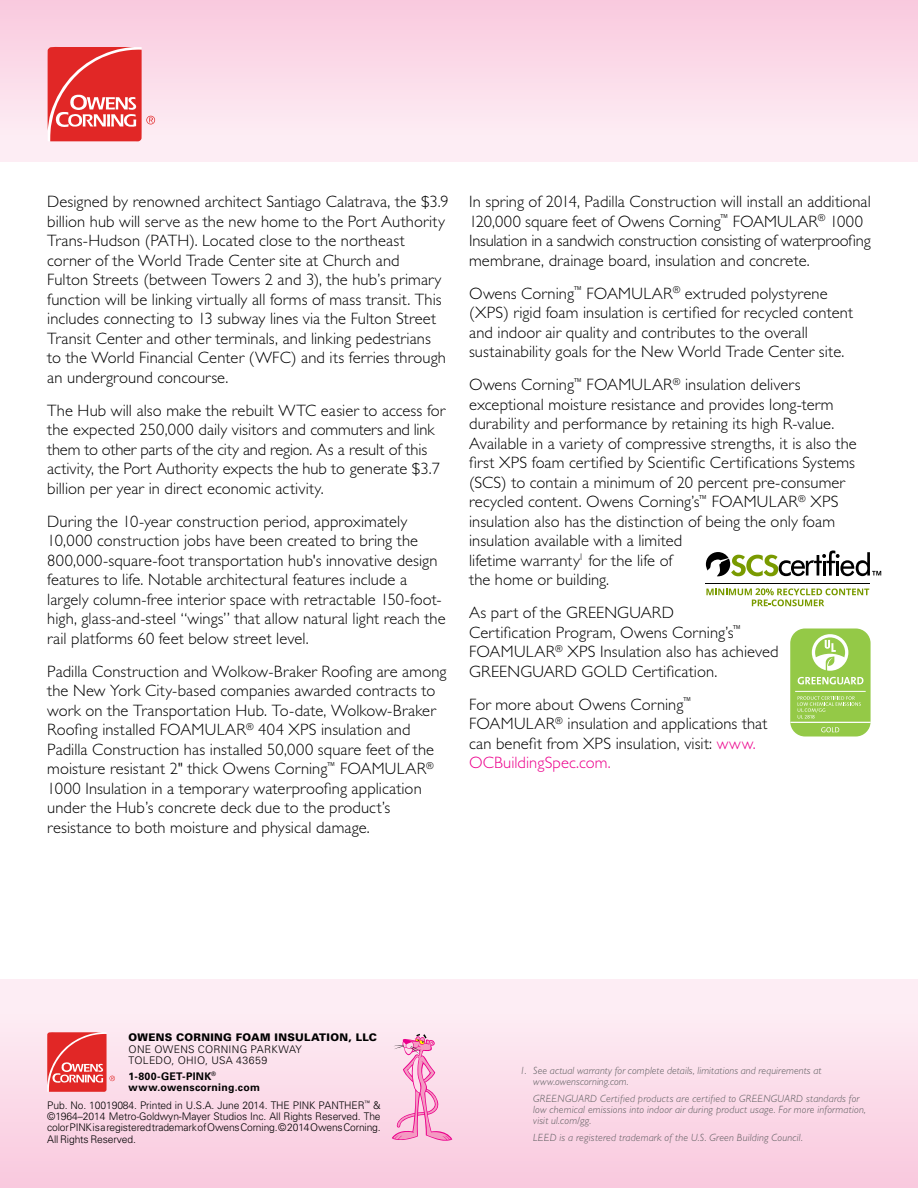
<style>
.page{position:relative;width:918px;height:1188px;background:#fff}
.page>*{position:absolute;margin:0;border:0;box-sizing:border-box;transform-origin:0 0}
.t1{font:300 16.5px/19.5px "Gill Sans Std";letter-spacing:.005em;color:#000}
.t2{font:italic 300 10.5px/11.2px "Gill Sans Std";letter-spacing:.02em;color:#58595b}
.t3{font:300 10.5px/11.2px "Univers LT Std";letter-spacing:-.01em;color:#000;text-align:justify}
.t4{font:300 10.5px/11.2px "Univers LT Std";letter-spacing:.025em;color:#000}
.t5{font:700 10.5px/11.2px "Univers LT Std";letter-spacing:.025em;color:#000}
.t6{font:900 10.5px "Univers LT Std";letter-spacing:.03em;color:#000}
.s1{color:#ec008c}
</style>
<div class="page">
<div style="left:0;top:979px;width:918px;height:209px;background:linear-gradient(to bottom,#fef2f7,#f9c9de)"></div>
<div style="left:0;top:0;width:918px;height:162px;background:linear-gradient(to bottom,#f9cade,#fef1f7)"></div>
<svg style="left:48px;top:47px;width:107px;height:94px;background:#e85b5b"></svg>
<hr style="left:706px;top:583px;width:164px;height:1px;background:#000">
<svg style="left:706px;top:551px;width:175px;height:25px"></svg>
<svg style="left:706px;top:588px;width:163px;height:18px"></svg>
<div style="left:790px;top:628px;width:81px;height:108px;background:#94c947;border-radius:15px"></div>
<hr style="left:790px;top:722px;width:81px;height:1px;background:#fff">
<svg style="left:821px;top:727px;width:18px;height:5px"></svg>
<svg style="left:812px;top:634px;width:36px;height:37px"></svg>
<svg style="left:798px;top:696px;width:63px;height:23px"></svg>
<hr style="left:795px;top:691px;width:71px;height:1px;background:#fff">
<svg style="left:798px;top:677px;width:65px;height:7px"></svg>
<svg style="left:47px;top:1032px;width:68px;height:60px;background:#e85c5d"></svg>
<svg style="left:392px;top:1034px;width:60px;height:107px;background:#f7bbd8"></svg>
<p class="t1" style="left:47px;top:192px;width:403px">Designed by renowned architect Santiago Calatrava, the $3.9 billion hub will serve as the new home to the Port Authority Trans-Hudson (PATH). Located close to the northeast corner of the World Trade Center site at Church and<br>Fulton Streets (between Towers 2 and 3), the hub’s primary function will be linking virtually all forms of mass transit. This includes connecting to 13 subway lines via the Fulton Street Transit Center and other terminals, and linking pedestrians to the World Financial Center (WFC) and its ferries through an underground concourse.</p>
<p class="t1" style="left:47px;top:400px;width:400px">The Hub will also make the rebuilt WTC easier to access for the expected 250,000 daily visitors and commuters and link them to other parts of the city and region. As a result of this activity, the Port Authority expects the hub to generate $3.7 billion per year in direct economic activity.</p>
<p class="t1" style="left:47px;top:511px;width:400px">During the 10-year construction period, approximately 10,000 construction jobs have been created to bring the 800,000-square-foot transportation hub's innovative design features to life. Notable architectural features include a largely column-free interior space with retractable 150-foot&shy;high, glass-and-steel “wings” that allow natural light reach the rail platforms 60 feet below street level.</p>
<p class="t1" style="left:47px;top:661px;width:401px">Padilla Construction and Wolkow-Braker Roofing are among the New York City-based companies awarded contracts to work on the Transportation Hub. To-date, Wolkow-Braker Roofing installed FOAMULAR<sup>®</sup> 404 XPS insulation and Padilla Construction has installed 50,000 square feet of the moisture resistant 2" thick Owens Corning<sup>™</sup> FOAMULAR<sup>® </sup>1000 Insulation in a temporary waterproofing application under the Hub’s concrete deck due to the product’s resistance to both moisture and physical damage.</p>
<p class="t1" style="left:469px;top:192px;width:403px">In spring of 2014, Padilla Construction will install an additional 120,000 square feet of Owens Corning<sup>™</sup> FOAMULAR<sup>®</sup> 1000<br>Insulation in a sandwich construction consisting of waterproofing membrane, drainage board, insulation and concrete.</p>
<p class="t1" style="left:469px;top:283px;width:386px">Owens Corning<sup>™</sup> FOAMULAR<sup>®</sup> extruded polystyrene (XPS) rigid foam insulation is certified for recycled content and indoor air quality and contributes to the overall sustainability goals for the New World Trade Center site.</p>
<p class="t1" style="left:469px;top:375px;width:389px">Owens Corning<sup>™</sup> FOAMULAR<sup>®</sup> insulation delivers exceptional moisture resistance and provides long-term durability and performance by retaining its high R-value.<br>Available in a variety of compressive strengths, it is also the first XPS foam certified by Scientific Certifications Systems (SCS) to contain a minimum of 20 percent pre-consumer recycled content. Owens Corning’s<sup>™</sup> FOAMULAR<sup>®</sup> XPS insulation also has the distinction of being the only foam insulation available with a limited<br>lifetime warranty<sup>1</sup> for the life of<br>the home or building.</p>
<p class="t1" style="left:469px;top:603px;width:311px">As part of the GREENGUARD<br>Certification Program, Owens Corning’s<sup>™ </sup>FOAMULAR<sup>®</sup> XPS Insulation also has achieved GREENGUARD GOLD Certification.</p>
<p class="t1" style="left:469px;top:694px;width:300px">For more about Owens Corning<sup>™ </sup>FOAMULAR<sup>®</sup> insulation and applications that can benefit from XPS insulation, visit: <span class="s1">www.<br>OCBuildingSpec.com.</span></p>
<p class="t6" style="left:129px;top:1031px;width:250px">OWENS CORNING FOAM INSULATION, LLC</p>
<p class="t4" style="left:129px;top:1043px;width:175px">one owens corning parkway toledo, ohio, USA 43659</p>
<p class="t5" style="left:129px;top:1070px;width:133px">1-800-GET-PINK<sup>® </sup>www.owenscorning.com</p>
<p class="t3" style="left:47px;top:1100px;width:231px">Pub. No. 10019084. Printed in U.S.A. June 2014. THE</p>
<p class="t3" style="left:47px;top:1100px;width:335px;text-indent:246px">Pink Panther<sup>™</sup> &amp; ©1964–2014 Metro-Goldwyn-Mayer Studios I nc. All R ights Reserved. The color PINK</p>
<p class="t3" style="left:47px;top:1122px;width:335px;text-indent:45px">is a registered trademark of Owens Corning. © 2014 Owens Corning.<br>All R ights Reserved.</p>
<p class="t2" style="left:533px;top:1065px;width:290px;text-indent:-14px">1. See actual warranty for complete details, limitations and requirements at www.owenscorning.com.</p>
<p class="t2" style="left:533px;top:1093px;width:334px">GREENGUARD Certified products are certified to GREENGUARD standards for low chemical emissions into indoor air during product usage. For more information, visit ul.com/gg.</p>
<p class="t2" style="left:533px;top:1132px;width:271px">LEED is a registered trademark of the U.S. Green Building Council.</p>
</div>
